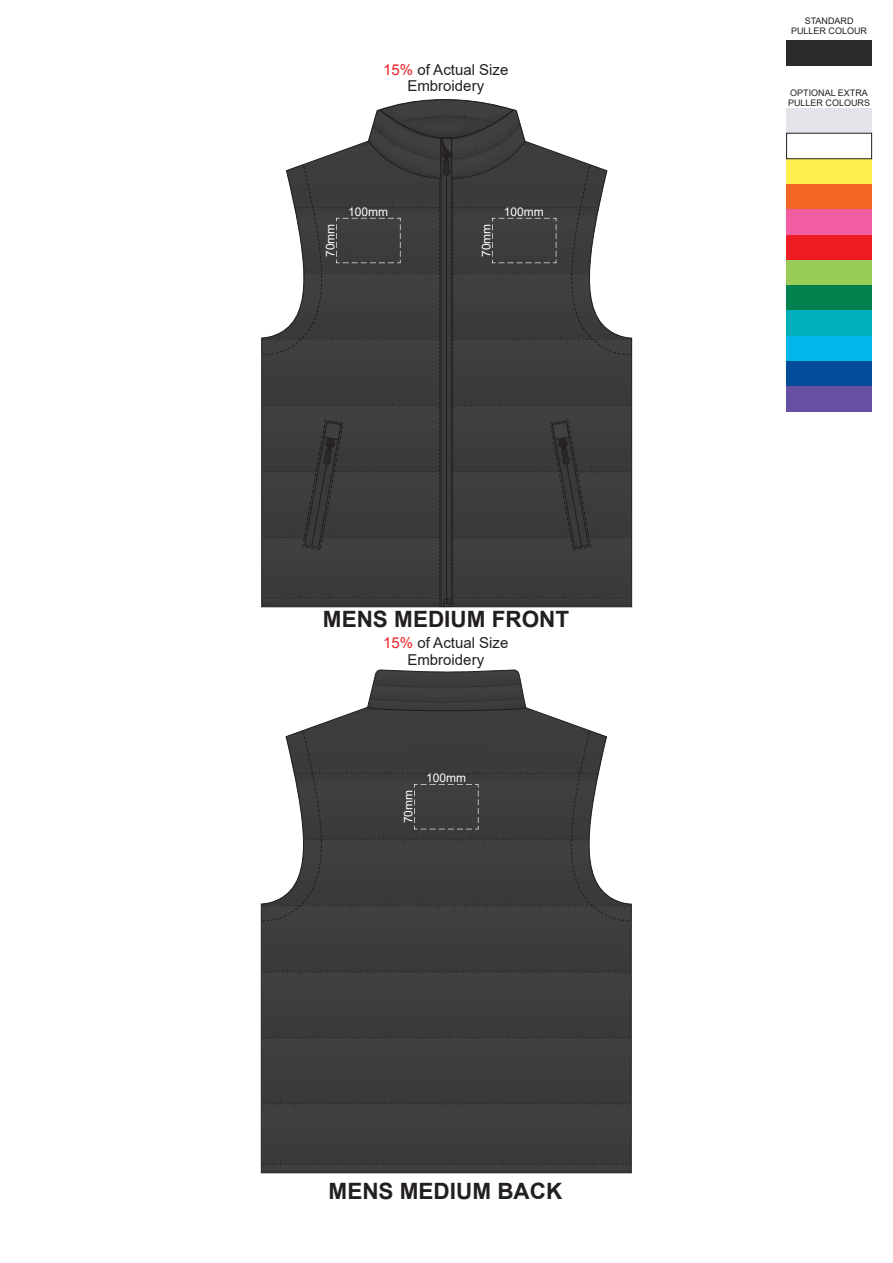
<style>
.page{position:relative;width:893px;height:1263px;background:#fff}
.page>*{position:absolute;margin:0;border:0;box-sizing:border-box;transform-origin:0 0}
.t1{font:700 22.5px "Arial";color:#231f20}
.t2{font:15px/16.8px "Arial";color:#231f20;text-align:center}
.t3{font:12px "Arial";color:#fff}
.t4{font:9px/10.1px "Arial";color:#231f20}
.s1{color:#ed1c24}
</style>
<div class="page">
<svg style="left:262px;top:99px;width:370px;height:508px;background:#555556"></svg>
<svg style="left:261px;top:670px;width:371px;height:503px;background:#555556"></svg>
<div style="left:414px;top:784px;width:64px;height:45px;background:#3d3d3e"></div>
<div style="left:787px;top:108px;width:85px;height:26px;background:#e2e4e9"></div>
<div style="left:787px;top:40px;width:85px;height:26px;background:#2c292a"></div>
<div style="left:787px;top:260px;width:85px;height:25px;background:#99cc56"></div>
<div style="left:787px;top:285px;width:85px;height:26px;background:#00814d"></div>
<div style="left:787px;top:336px;width:85px;height:25px;background:#00b6ed"></div>
<div style="left:787px;top:311px;width:85px;height:25px;background:#00afbc"></div>
<div style="left:787px;top:184px;width:85px;height:25px;background:#f36621"></div>
<div style="left:787px;top:234px;width:85px;height:26px;background:#ee1d23"></div>
<div style="left:787px;top:209px;width:85px;height:26px;background:#f05ea1"></div>
<div style="left:787px;top:158px;width:85px;height:26px;background:#ffef4e"></div>
<div style="left:787px;top:361px;width:85px;height:26px;background:#024b99"></div>
<div style="left:787px;top:387px;width:85px;height:25px;background:#6650a1"></div>
<div style="left:786px;top:133px;width:86px;height:26px;background:#fff;border:1px solid #231f20"></div>
<p class="t2" style="left:383px;top:61px;width:127px"><span class="s1">15%</span> of Actual Size<br>Embroidery</p>
<p class="t3" style="left:322px;top:257px;width:35px;rotate:-90deg">70mm</p>
<p class="t3" style="left:348px;top:204px;width:42px">100mm</p>
<p class="t3" style="left:478px;top:257px;width:35px;rotate:-90deg">70mm</p>
<p class="t3" style="left:504px;top:204px;width:42px">100mm</p>
<h1 class="t1" style="left:323px;top:603px;width:248px">MENS MEDIUM FRONT</h1>
<p class="t2" style="left:383px;top:635px;width:127px"><span class="s1">15%</span> of Actual Size<br>Embroidery</p>
<p class="t3" style="left:400px;top:823px;width:35px;rotate:-90deg">70mm</p>
<p class="t3" style="left:426px;top:770px;width:42px">100mm</p>
<h1 class="t1" style="left:329px;top:1175px;width:235px">MENS MEDIUM BACK</h1>
<p class="t4" style="left:791px;top:16px;width:78px;text-align:center">STANDARD<br>PULLER COLOUR</p>
<p class="t4" style="left:788px;top:87px;width:84px">OPTIONAL EXTRA<br>PULLER COLOURS</p>
</div>
